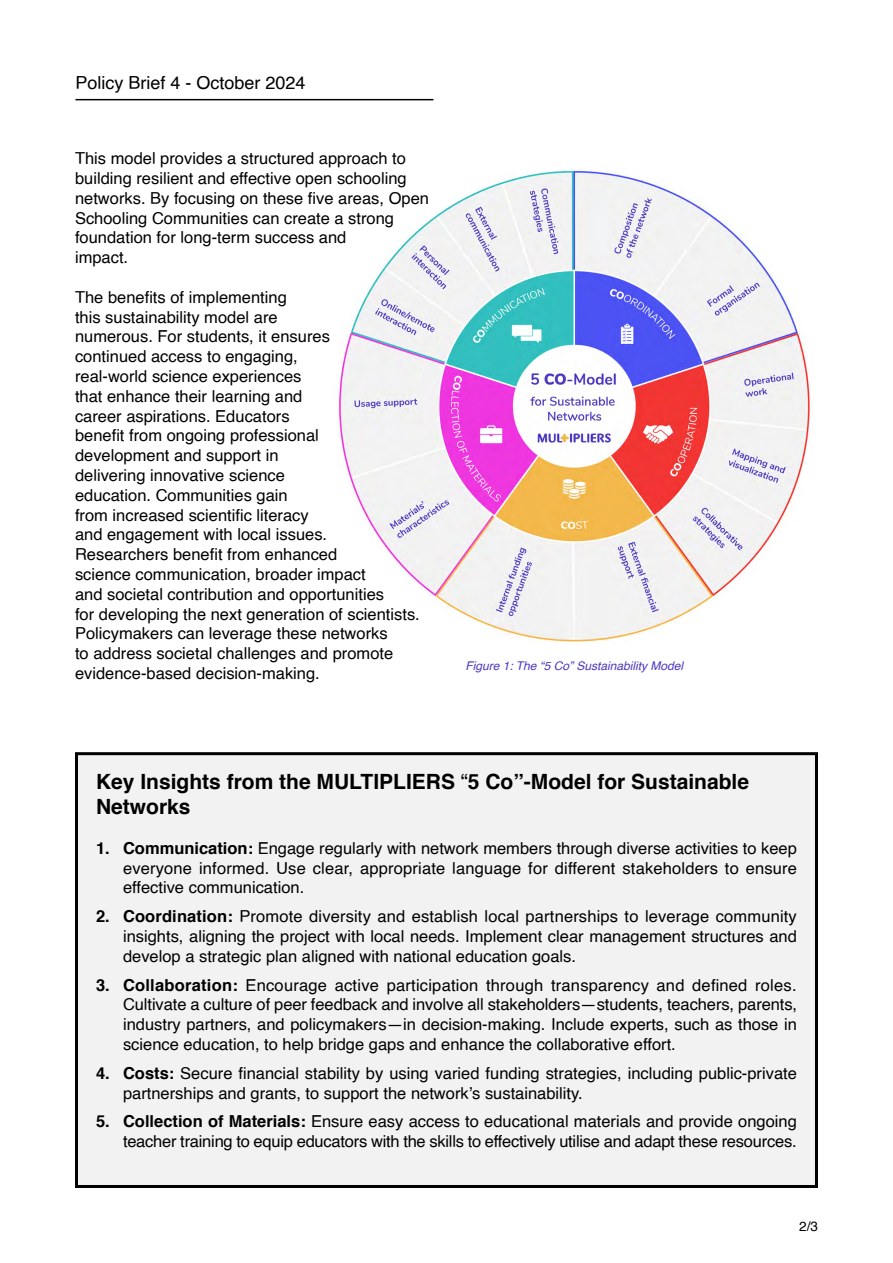
<style>
.page{position:relative;width:893px;height:1263px;background:#fff}
.page>*{position:absolute;margin:0;border:0;box-sizing:border-box;transform-origin:0 0}
.t1{font:700 21px/25.2px "Helvetica";color:#000}
.t2{font:18px "Helvetica";color:#000}
.t3{font:16.5px/19.8px "Helvetica";color:#000}
.t4{font:13.5px "Helvetica";color:#000}
.t5{font:italic 12px "Helvetica";color:#4c39c0}
.s1{font-weight:400}
.s2{font-weight:700}
</style>
<div class="page">
<hr style="left:75px;top:99px;width:358px;height:1px;background:#000">
<img style="left:332px;top:163px;width:486px;height:485px;border-radius:242px">
<div style="left:76px;top:754px;width:740px;height:432px;background:#f2f2f2"></div>
<div style="left:75px;top:752px;width:743px;height:436px;border:3px solid #000"></div>
<p class="t2" style="left:75px;top:68px;width:232px">Policy Brief 4 - October 2024</p>
<p class="t3" style="left:75px;top:149px;width:356px">This model provides a structured approach to building resilient and effective open schooling networks. By focusing on these five areas, Open Schooling Communities can create a strong foundation for long-term success and<br>impact.</p>
<p class="t3" style="left:75px;top:288px;width:346px">The benefits of implementing<br>this sustainability model are<br>numerous. For students, it ensures<br>continued access to engaging,<br>real-world science experiences<br>that enhance their learning and<br>career aspirations. Educators<br>benefit from ongoing professional<br>development and support in<br>delivering innovative science<br>education. Communities gain<br>from increased scientific literacy<br>and engagement with local issues.<br>Researchers benefit from enhanced<br>science communication, broader impact<br>and societal contribution and opportunities<br>for developing the next generation of scientists.<br>Policymakers can leverage these networks<br>to address societal challenges and promote evidence-based decision-making.</p>
<p class="t5" style="left:465px;top:656px;width:219px">Figure 1: The “5 Co” Sustainability Model</p>
<p class="t1" style="left:96px;top:769px;width:655px">Key Insights from the MULTIPLIERS <span class="s1">“</span>5 Co”-Model for Sustainable<br>Networks</p>
<p class="t3" style="left:123px;top:838px;width:676px;text-align:justify;text-indent:-27px"><span class="s2">1. Communication:</span> Engage regularly with network members through diverse activities to keep everyone informed. Use clear, appropriate language for different stakeholders to ensure effective communication.</p>
<p class="t3" style="left:123px;top:907px;width:675px;text-align:justify;text-indent:-27px"><span class="s2">2. Coordination:</span> Promote diversity and establish local partnerships to leverage community insights, aligning the project with local needs. Implement clear management structures and develop a strategic plan aligned with national education goals.</p>
<p class="t3" style="left:123px;top:975px;width:676px;text-align:justify;text-indent:-27px"><span class="s2">3. Collaboration:</span> Encourage active participation through transparency and defined roles.<br>Cultivate a culture of peer feedback and involve all stakeholders—students, teachers, parents, industry partners, and policymakers—in decision-making. Include experts, such as those in science education, to help bridge gaps and enhance the collaborative effort.</p>
<p class="t3" style="left:123px;top:1063px;width:675px;text-indent:-27px"><span class="s2">4. Costs:</span> Secure financial stability by using varied funding strategies, including public-private partnerships and grants, to support the network’s sustainability.</p>
<p class="t3" style="left:96px;top:1112px;width:702px;text-align:right"><span class="s2">5. Collection of Materials:</span> Ensure easy access to educational materials and provide ongoing teacher training to equip educators with the skills to effectively utilise and adapt these resources.</p>
<p class="t4" style="left:799px;top:1216px;width:20px">2/3</p>
</div>
